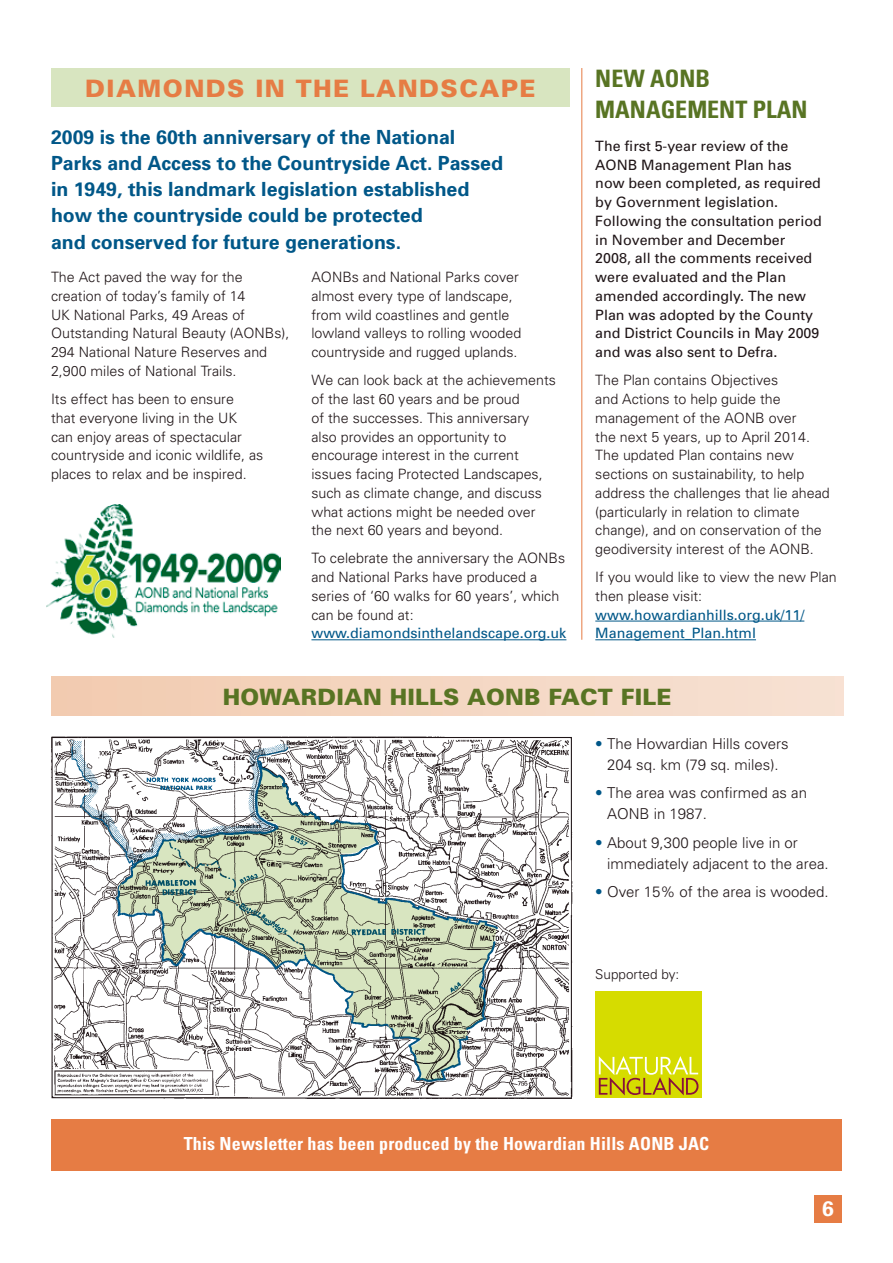
<style>
.page{position:relative;width:893px;height:1263px;background:#fff}
.page>*{position:absolute;margin:0;border:0;box-sizing:border-box;transform-origin:0 0}
.t1{font:900 24px "Univers";color:#e67c44}
.t2{font:700 condensed 24px/31.5px "Univers";color:#587423}
.t3{font:900 22.5px "Univers";letter-spacing:.01em;color:#587423}
.t4{font:700 21px "Univers";color:#fff}
.t5{font:700 19.5px/26.2px "Univers";color:#005788}
.t6{font:700 condensed 18px "Univers";letter-spacing:.01em;color:#fff}
.t7{font:300 15px/21px "Univers";color:#1f1517}
.t8{font:300 14.25px/18.8px "Univers";color:#1f1517}
.t9{font:14.25px/18.8px "Univers";color:#1f1517}
.t10{font:14.25px/18.8px "Univers";color:#005788}
.t11{font:300 13.5px "Univers";color:#1f1517}
.s1{color:#005788}
</style>
<div class="page">
<div style="left:814px;top:1195px;width:28px;height:27px;background:#e67c44"></div>
<div style="left:51px;top:677px;width:792px;height:38px;background:linear-gradient(to right,#f2cbb0,#f7e2d4)"></div>
<div style="left:51px;top:1119px;width:791px;height:52px;background:#e67c44"></div>
<img style="left:51px;top:736px;width:522px;height:363px">
<img style="left:55px;top:736px;width:463px;height:357px">
<div style="left:595px;top:992px;width:107px;height:106px;background:#d6dc00"></div>
<svg style="left:599px;top:1056px;width:99px;height:39px"></svg>
<hr style="left:595px;top:621px;width:209px;height:1px;background:#005788">
<hr style="left:595px;top:639px;width:161px;height:1px;background:#005788">
<div style="left:51px;top:68px;width:519px;height:38px;background:#d8e5c0"></div>
<img style="left:46px;top:504px;width:234px;height:134px">
<hr style="left:581px;top:68px;width:1px;height:572px;background:#e67c44">
<hr style="left:311px;top:639px;width:255px;height:1px;background:#005788">
<h1 class="t1" style="left:85px;top:73px;width:42px">DIAMONDS</h1>
<h1 class="t1" style="left:255px;top:73px;width:59px">IN THE</h1>
<h1 class="t1" style="left:360px;top:73px;width:21px">LANDSCAPE</h1>
<h1 class="t2" style="left:595px;top:62px;width:213px">NEW AONB<br>MANAGEMENT PLAN</h1>
<h3 class="t5" style="left:51px;top:123px;width:453px">2009 is the 60th anniversary of the National Parks and Access to the Countryside Act. Passed in 1949, this landmark legislation established how the countryside could be protected<br>and conserved for future generations.</h3>
<p class="t9" style="left:595px;top:136px;width:228px">The first 5-year review of the<br>AONB Management Plan has now been completed, as required by Government legislation.<br>Following the consultation period in November and December<br>2008, all the comments received were evaluated and the Plan amended accordingly. The new<br>Plan was adopted by the County and District Councils in May 2009 and was also sent to Defra.</p>
<p class="t8" style="left:595px;top:370px;width:236px">The Plan contains Objectives<br>and Actions to help guide the management of the AONB over<br>the next 5 years, up to April 2014.<br>The updated Plan contains new sections on sustainability, to help address the challenges that lie ahead (particularly in relation to climate change), and on conservation of the geodiversity interest of the AONB.</p>
<p class="t8" style="left:595px;top:567px;width:243px">If you would like to view the new Plan then please visit:</p>
<p class="t10" style="left:595px;top:605px;width:211px">www.howardianhills.org.uk/11/<br>Management_Plan.html</p>
<p class="t8" style="left:311px;top:267px;width:211px">AONBs and National Parks cover almost every type of landscape, from wild coastlines and gentle lowland valleys to rolling wooded countryside and rugged uplands.</p>
<p class="t8" style="left:311px;top:370px;width:246px">We can look back at the achievements of the last 60 years and be proud<br>of the successes. This anniversary also provides an opportunity to encourage interest in the current issues facing Protected Landscapes, such as climate change, and discuss what actions might be needed over the next 60 years and beyond.</p>
<p class="t8" style="left:311px;top:549px;width:255px">To celebrate the anniversary the AONBs and National Parks have produced a series of ‘60 walks for 60 years’, which can be found at:</p>
<p class="t10" style="left:311px;top:624px;width:256px">www.diamondsinthelandscape.org.uk</p>
<p class="t8" style="left:51px;top:267px;width:240px">The Act paved the way for the creation of today’s family of 14<br>UK National Parks, 49 Areas of<br>Outstanding Natural Beauty (AONBs),<br>294 National Nature Reserves and<br>2,900 miles of National Trails.</p>
<p class="t8" style="left:51px;top:389px;width:214px">Its effect has been to ensure<br>that everyone living in the UK<br>can enjoy areas of spectacular countryside and iconic wildlife, as places to relax and be inspired.</p>
<h2 class="t3" style="left:223px;top:683px;width:450px">HOWARDIAN HILLS AONB FACT FILE</h2>
<p class="t7" style="left:595px;top:732px;width:195px;text-align:center"><span class="s1">•</span> The Howardian Hills covers<br>204 sq. km (79 sq. miles).</p>
<p class="t7" style="left:607px;top:782px;width:202px;text-indent:-12px"><span class="s1">•</span> The area was confirmed as an<br>AONB in 1987.</p>
<p class="t7" style="left:607px;top:831px;width:223px;text-indent:-12px"><span class="s1">•</span> About 9,300 people live in or immediately adjacent to the area.</p>
<p class="t7" style="left:595px;top:881px;width:235px"><span class="s1">•</span> Over 15% of the area is wooded.</p>
<p class="t11" style="left:595px;top:966px;width:86px">Supported by:</p>
<p class="t6" style="left:184px;top:1133px;width:527px">This Newsletter has been produced by the Howardian Hills AONB JAC</p>
<h3 class="t4" style="left:822px;top:1195px;width:13px">6</h3>
</div>
